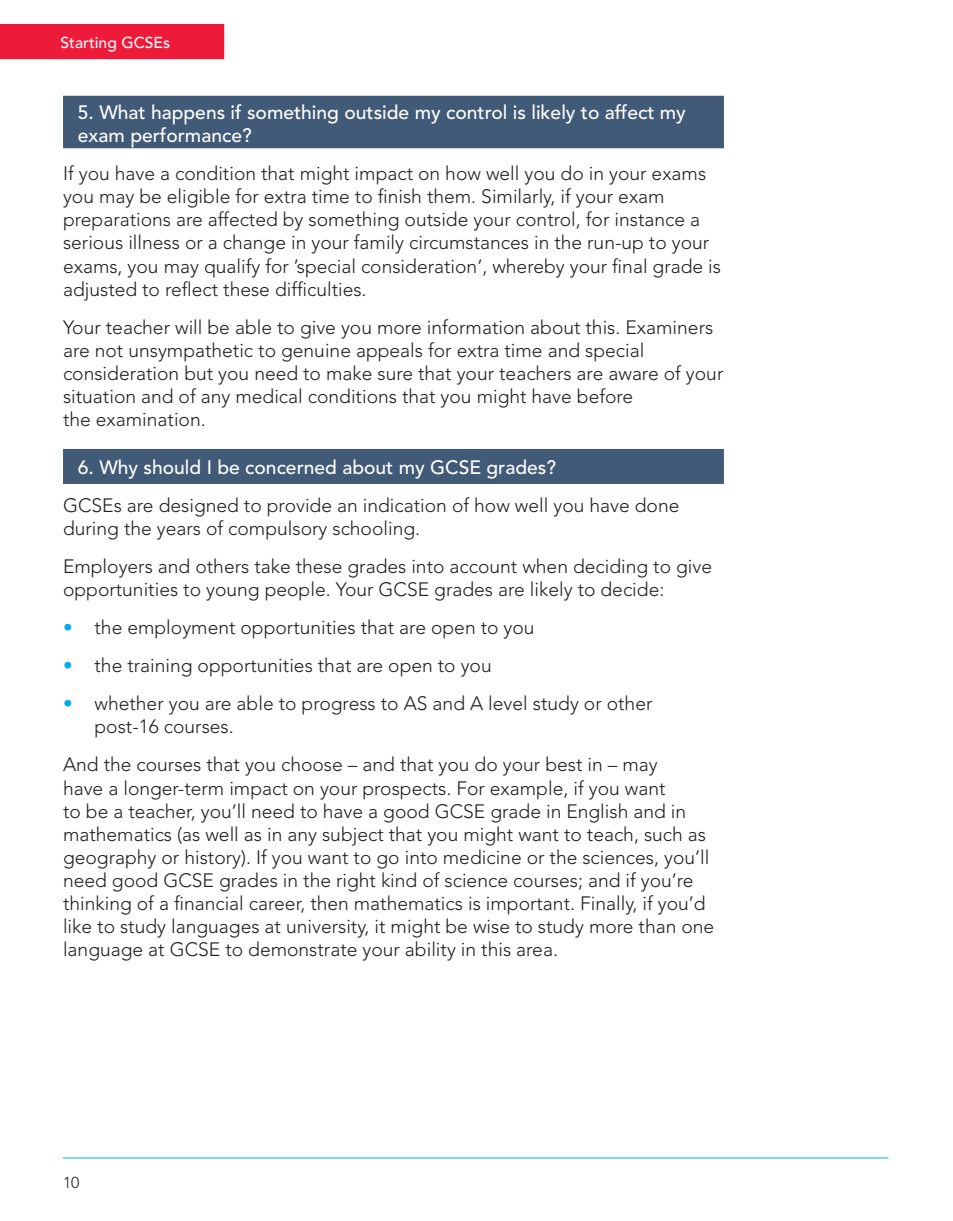
<style>
.page{position:relative;width:953px;height:1221px;background:#fff}
.page>*{position:absolute;margin:0;border:0;box-sizing:border-box;transform-origin:0 0}
.t1{font:300 19.25px/23.1px "Avenir";color:#231f20}
.t2{font:500 19.25px/23.1px "Avenir";color:#fff}
.t3{font:500 15.75px "Avenir";color:#fff}
.t4{font:300 15.75px "Avenir";color:#231f20}
.s1{color:#00aeef}
</style>
<div class="page">
<hr style="left:63px;top:1157px;width:825px;height:1px;background:#00aeef">
<div style="left:0;top:24px;width:224px;height:35px;background:#ed1a39"></div>
<div style="left:63px;top:96px;width:661px;height:52px;background:#415a78"></div>
<div style="left:63px;top:449px;width:661px;height:35px;background:#415a78"></div>
<p class="t3" style="left:60px;top:33px;width:111px">Starting GCSEs</p>
<p class="t2" style="left:78px;top:101px;width:609px">5. What happens if something outside my control is likely to affect my exam performance?</p>
<p class="t1" style="left:63px;top:162px;width:659px">If you have a condition that might impact on how well you do in your exams you may be eligible for extra time to finish them. Similarly, if your exam preparations are affected by something outside your control, for instance a serious illness or a change in your family circumstances in the run-up to your exams, you may qualify for ’special consideration‘, whereby your final grade is adjusted to reflect these difficulties.</p>
<p class="t1" style="left:63px;top:315px;width:661px">Your teacher will be able to give you more information about this. Examiners are not unsympathetic to genuine appeals for extra time and special consideration but you need to make sure that your teachers are aware of your situation and of any medical conditions that you might have before<br>the examination.</p>
<p class="t2" style="left:78px;top:456px;width:479px">6. Why should I be concerned about my GCSE grades?</p>
<p class="t1" style="left:63px;top:494px;width:618px">GCSEs are designed to provide an indication of how well you have done during the years of compulsory schooling.</p>
<p class="t1" style="left:63px;top:555px;width:650px">Employers and others take these grades into account when deciding to give opportunities to young people. Your GCSE grades are likely to decide:</p>
<p class="t1" style="left:63px;top:616px;width:473px"><span class="s1">•</span> the employment opportunities that are open to you</p>
<p class="t1" style="left:63px;top:654px;width:430px"><span class="s1">•</span> the training opportunities that are open to you</p>
<p class="t1" style="left:94px;top:692px;width:559px;text-indent:-32px"><span class="s1">•</span> whether you are able to progress to AS and A level study or other post-16 courses.</p>
<p class="t1" style="left:63px;top:753px;width:652px">And the courses that you choose – and that you do your best in – may<br>have a longer-term impact on your prospects. For example, if you want<br>to be a teacher, you’ll need to have a good GCSE grade in English and in mathematics (as well as in any subject that you might want to teach, such as geography or history). If you want to go into medicine or the sciences, you’ll need good GCSE grades in the right kind of science courses; and if you’re thinking of a financial career, then mathematics is important. Finally, if you’d like to study languages at university, it might be wise to study more than one language at GCSE to demonstrate your ability in this area.</p>
<p class="t4" style="left:63px;top:1172px;width:18px">10</p>
</div>
